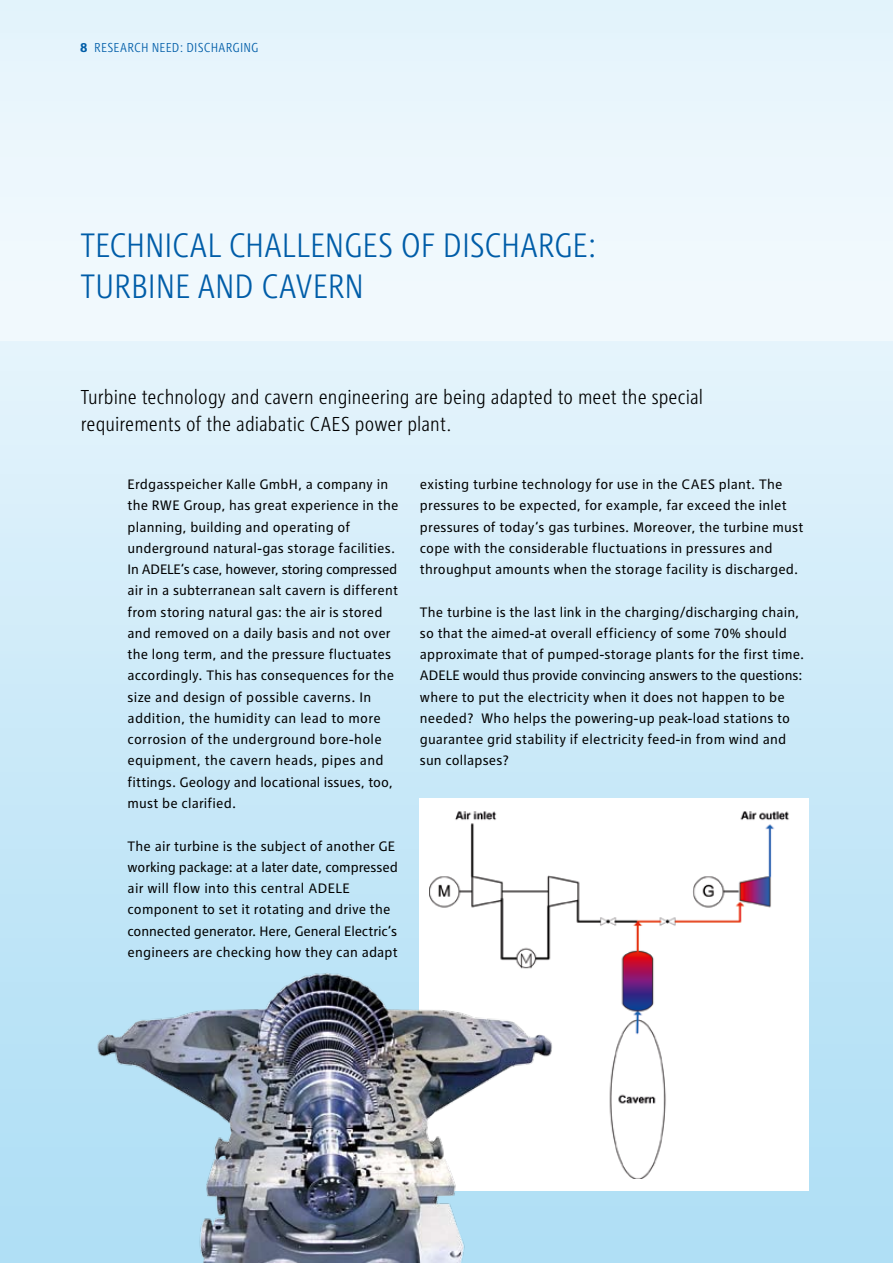
<style>
.page{position:relative;width:893px;height:1263px;background:#fff}
.page>*{position:absolute;margin:0;border:0;box-sizing:border-box;transform-origin:0 0}
.t1{font:300 condensed 35.25px/40.5px "RWE Headline";letter-spacing:-.005em;color:#005da8}
.t2{font:300 condensed 21px/27px "RWE Headline";letter-spacing:.005em;color:#000}
.t3{font:14.25px/21.3px "RWE Text";letter-spacing:.01em;color:#000}
.t4{font:300 condensed 13.5px "RWE Text";letter-spacing:.015em;color:#005da8}
</style>
<div class="page">
<div style="left:0;top:338px;width:893px;height:925px;background:linear-gradient(to bottom,#e4f3fb,#acddf5)"></div>
<div style="left:0;top:0;width:893px;height:340px;background:#edf7fd"></div>
<svg style="left:892px;top:340px;width:1px;height:923px"></svg>
<div style="left:420px;top:798px;width:389px;height:393px;background:#fff"></div>
<img style="left:430px;top:811px;width:359px;height:368px">
<img style="left:94px;top:966px;width:462px;height:297px">
<p class="t4" style="left:94px;top:40px;width:166px">RESEARCH NEED: DISCHARGING</p>
<h1 class="t1" style="left:81px;top:225px;width:517px">TECHNICAL CHALLENGES OF DISCHARGE:<br>TURBINE AND CAVERN</h1>
<h2 class="t2" style="left:81px;top:383px;width:624px">Turbine technology and cavern engineering are being adapted to meet the special requirements of the adiabatic CAES power plant.</h2>
<p class="t3" style="left:128px;top:473px;width:272px">Erdgasspeicher Kalle GmbH, a company in the RWE Group, has great experience in the planning, building and operating of underground natural-gas storage facilities.<br>In ADELE‘s case, however, storing compressed air in a subterranean salt cavern is different from storing natural gas: the air is stored and removed on a daily basis and not over the long term, and the pressure fluctuates accordingly. This has consequences for the size and design of possible caverns. In addition, the humidity can lead to more corrosion of the underground bore-hole equipment, the cavern heads, pipes and fittings. Geology and locational issues, too, must be clarified.</p>
<p class="t3" style="left:128px;top:835px;width:272px">The air turbine is the subject of another GE working package: at a later date, compressed air will flow into this central ADELE component to set it rotating and drive the connected generator. Here, General Electric‘s engineers are checking how they can adapt</p>
<p class="t3" style="left:420px;top:473px;width:385px">existing turbine technology for use in the CAES plant. The pressures to be expected, for example, far exceed the inlet pressures of today‘s gas turbines. Moreover, the turbine must cope with the considerable fluctuations in pressures and throughput amounts when the storage facility is discharged.</p>
<p class="t3" style="left:420px;top:601px;width:386px">The turbine is the last link in the charging/discharging chain, so that the aimed-at overall efficiency of some 70% should approximate that of pumped-storage plants for the first time.<br>ADELE would thus provide convincing answers to the questions: where to put the electricity when it does not happen to be needed? Who helps the powering-up peak-load stations to guarantee grid stability if electricity feed-in from wind and sun collapses?</p>
</div>
